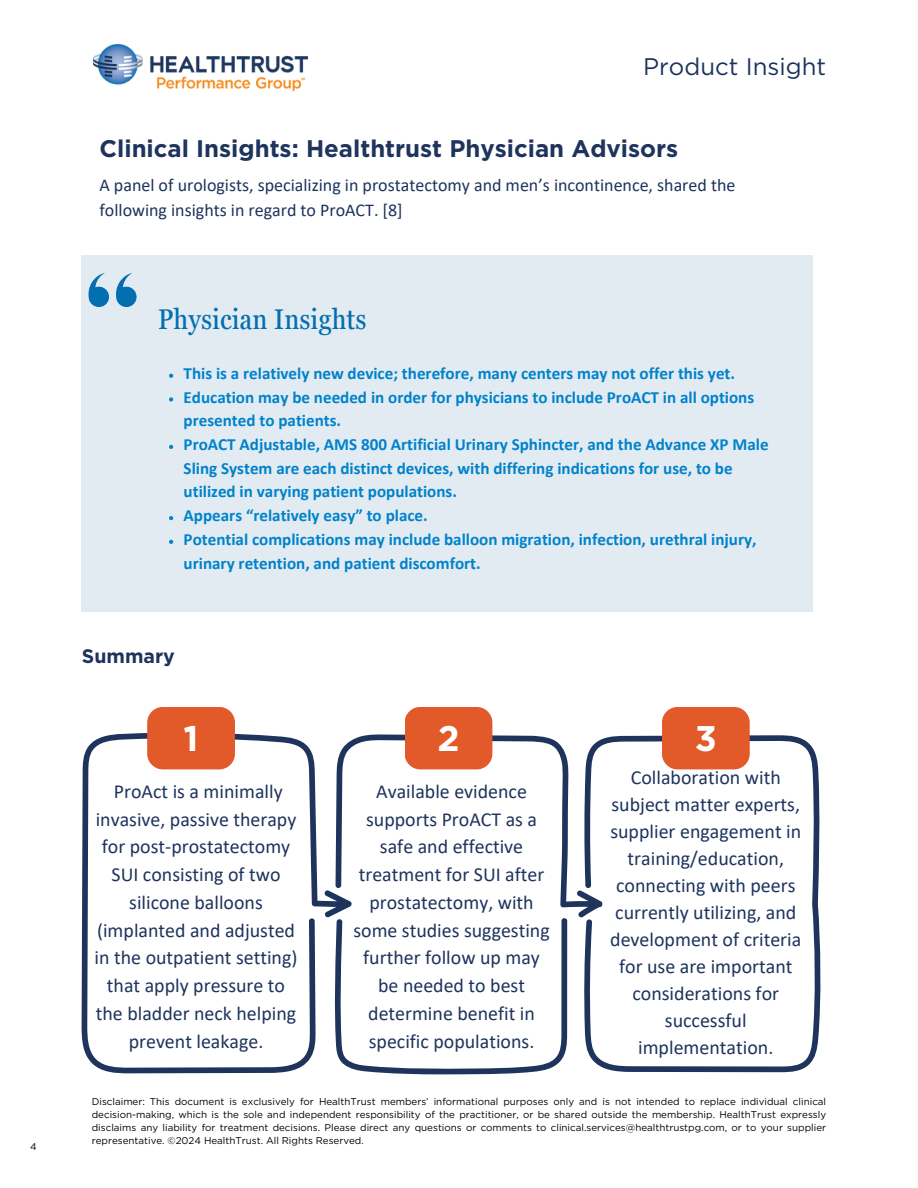
<style>
.page{position:relative;width:918px;height:1188px;background:#fff}
.page>*{position:absolute;margin:0;border:0;box-sizing:border-box;transform-origin:0 0}
.t1{font:700 35.55px "Gotham";color:#fff}
.t2{font:condensed 28.5px "Georgia Pro";color:#036eb0}
.t3{font:700 24px "Gotham";color:#1e345d}
.t4{font:24px "Gotham";color:#1e345d}
.t5{font:19.95px/27.8px "Calibri";color:#1e345d;text-align:center}
.t6{font:700 19.5px "Gotham";color:#1e345d}
.t7{font:18px/24.8px "Calibri";color:#1e345d}
.t8{font:700 17.1px/23.7px "Calibri";color:#0082cb}
.t9{font:9.75px/13px "Gotham";color:#000;text-align:justify}
</style>
<div class="page">
<img style="left:94px;top:45px;width:213px;height:46px">
<svg style="left:81px;top:319px;width:1px;height:34px"></svg>
<div style="left:82px;top:255px;width:731px;height:357px;background:#e2ebf2"></div>
<svg style="left:88px;top:273px;width:21px;height:34px"></svg>
<svg style="left:116px;top:273px;width:21px;height:34px"></svg>
<svg style="left:169px;top:374px;width:4px;height:4px"></svg>
<svg style="left:169px;top:397px;width:4px;height:5px"></svg>
<svg style="left:169px;top:445px;width:4px;height:4px"></svg>
<svg style="left:169px;top:516px;width:4px;height:4px"></svg>
<svg style="left:169px;top:540px;width:4px;height:4px"></svg>
<svg style="left:82px;top:733px;width:254px;height:340px"></svg>
<svg style="left:336px;top:734px;width:248px;height:183px"></svg>
<svg style="left:334px;top:918px;width:233px;height:156px"></svg>
<svg style="left:584px;top:735px;width:237px;height:337px"></svg>
<div style="left:147px;top:707px;width:88px;height:62px;background:#e2592a;border-radius:16px"></div>
<div style="left:405px;top:707px;width:87px;height:62px;background:#e2592a;border-radius:16px"></div>
<div style="left:662px;top:707px;width:88px;height:62px;background:#e2592a;border-radius:16px"></div>
<h5 class="t9" style="left:30px;top:1140px;width:8px">4</h5>
<h3 class="t4" style="left:643px;top:52px;width:184px">Product Insight</h3>
<p class="t3" style="left:100px;top:134px;width:580px">Clinical Insights: Healthtrust Physician Advisors</p>
<h1 class="t7" style="left:100px;top:174px;width:637px">A panel of urologists, specializing in prostatectomy and men’s incontinence, shared the following insights in regard to ProACT. [8]</h1>
<p class="t2" style="left:158px;top:303px;width:210px">Physician Insights</p>
<p class="t8" style="left:184px;top:363px;width:553px">This is a relatively new device; therefore, many centers may not offer this yet.</p>
<p class="t8" style="left:184px;top:386px;width:572px">Education may be needed in order for physicians to include ProACT in all options presented to patients.</p>
<p class="t8" style="left:184px;top:434px;width:587px">ProACT Adjustable, AMS 800 Artificial Urinary Sphincter, and the Advance XP Male<br>Sling System are each distinct devices, with differing indications for use, to be utilized in varying patient populations.</p>
<p class="t8" style="left:184px;top:505px;width:246px">Appears “relatively easy” to place.</p>
<p class="t8" style="left:184px;top:529px;width:575px">Potential complications may include balloon migration, infection, urethral injury, urinary retention, and patient discomfort.</p>
<h5 class="t6" style="left:82px;top:644px;width:95px">Summary</h5>
<p class="t1" style="left:184px;top:716px;width:17px">1</p>
<p class="t1" style="left:437px;top:716px;width:24px">2</p>
<p class="t1" style="left:695px;top:716px;width:24px">3</p>
<h5 class="t5" style="left:610px;top:766px;width:193px;line-height:27px">Collaboration with subject matter experts, supplier engagement in training/education, connecting with peers currently utilizing, and development of criteria for use are important considerations for successful implementation.</h5>
<h4 class="t5" style="left:95px;top:779px;width:204px">ProAct is a minimally invasive, passive therapy for post-prostatectomy<br>SUI consisting of two silicone balloons (implanted and adjusted in the outpatient setting) that apply pressure to the bladder neck helping prevent leakage.</h4>
<p class="t5" style="left:353px;top:779px;width:198px">Available evidence supports ProACT as a safe and effective treatment for SUI after prostatectomy, with some studies suggesting further follow up may be needed to best determine benefit in specific populations.</p>
<h2 class="t9" style="left:92px;top:1095px;width:736px">Disclaimer: This document is exclusively for HealthTrust members’ informational purposes only and is not intended to replace individual clinical decision-making, which is the sole and independent responsibility of the practitioner, or be shared outside the membership. HealthTrust expressly disclaims any liability for treatment decisions. Please direct any questions or comments to clinical.services@healthtrustpg.com, or to your supplier representative. ©2024 HealthTrust. All Rights Reserved.</h2>
</div>
